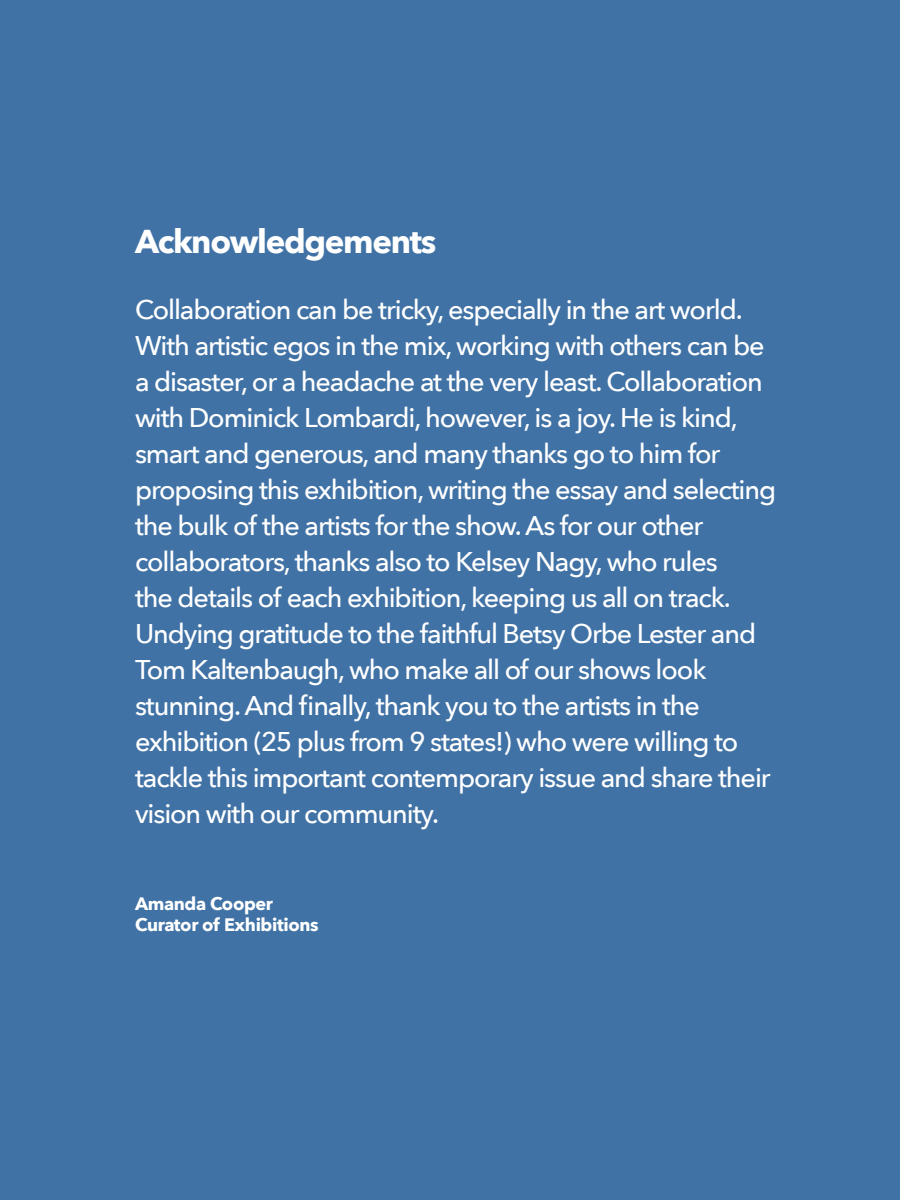
<style>
.page{position:relative;width:900px;height:1200px;background:#4072a5}
.page>*{position:absolute;margin:0;border:0;box-sizing:border-box;transform-origin:0 0}
.t1{font:700 33px "Avenir Next";letter-spacing:-.04em;color:#fff}
.t2{font:500 27px/36px "Avenir Next";letter-spacing:-.04em;color:#fff}
.t3{font:700 18px/21px "Avenir Next";letter-spacing:-.02em;color:#fff}
</style>
<div class="page">
<p class="t1" style="left:135px;top:213px;width:303px">Acknowledgements</p>
<p class="t2" style="left:135px;top:290px;width:643px">Collaboration can be tricky, especially in the art world.<br>With artistic egos in the mix, working with others can be a disaster, or a headache at the very least. Collaboration with Dominick Lombardi, however, is a joy. He is kind, smart and generous, and many thanks go to him for proposing this exhibition, writing the essay and selecting the bulk of the artists for the show. As for our other collaborators, thanks also to Kelsey Nagy, who rules<br>the details of each exhibition, keeping us all on track.<br>Undying gratitude to the faithful Betsy Orbe Lester and Tom Kaltenbaugh, who make all of our shows look stunning. And finally, thank you to the artists in the exhibition (25 plus from 9 states!) who were willing to tackle this important contemporary issue and share their vision with our community.</p>
<p class="t3" style="left:135px;top:893px;width:185px">Amanda Cooper<br>Curator of Exhibitions</p>
</div>
